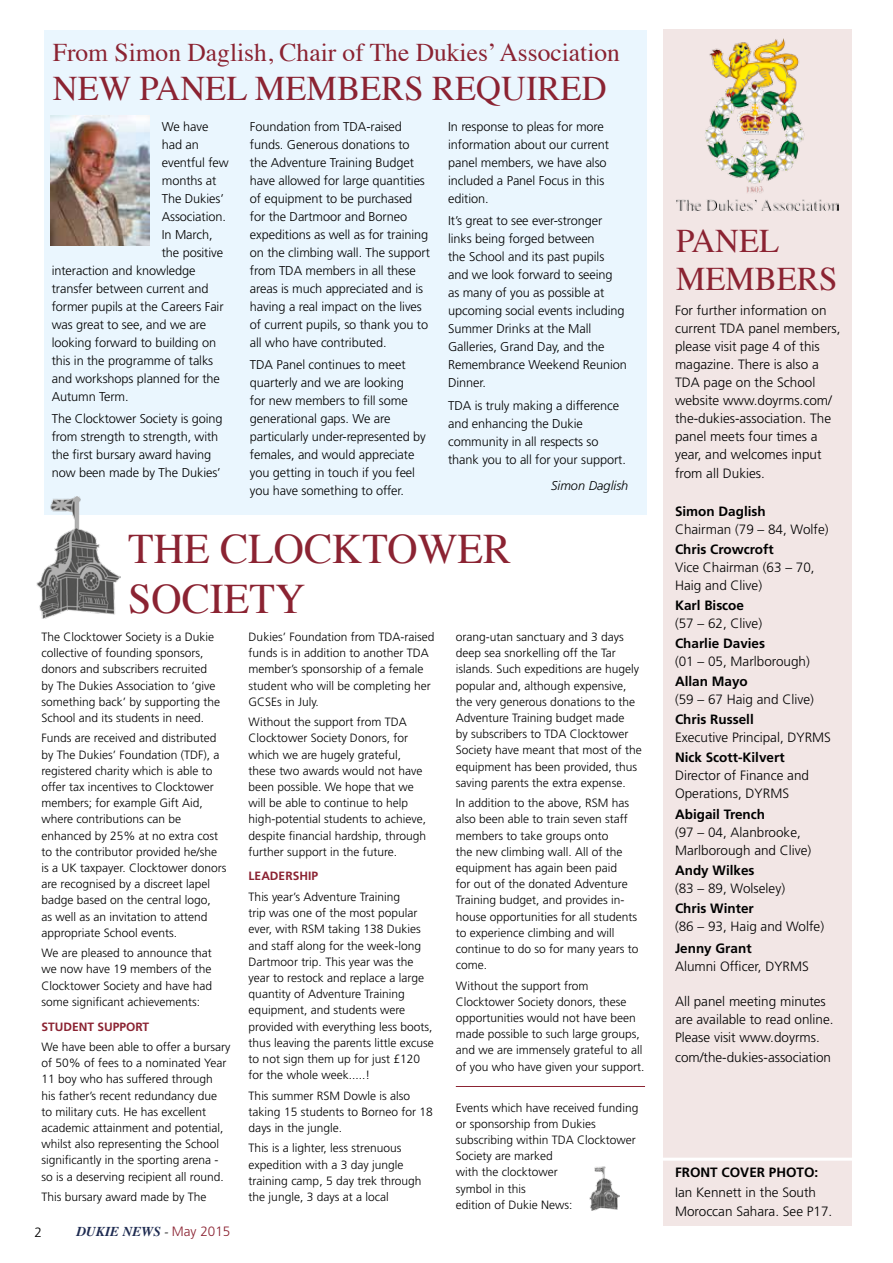
<style>
.page{position:relative;width:893px;height:1263px;background:#fff}
.page>*{position:absolute;margin:0;border:0;box-sizing:border-box;transform-origin:0 0}
.t1{font:42px/49.5px "Times";color:#8b2332}
.t2{font:34.5px "Times";color:#8b2332}
.t3{font:33px/37.5px "Times";color:#8b2332}
.t4{font:25.5px "Times";color:#8b2332}
.t5{font:300 13.5px/18px "Frutiger";color:#000}
.t6{font:700 13.5px "Frutiger";color:#000}
.t7{font:italic 700 13.5px "Times";color:#1e2b51}
.t8{font:300 12.75px/18px "Frutiger";letter-spacing:-.005em;color:#000}
.t9{font:italic 300 12.75px "Frutiger";color:#000}
.t10{font:300 12px/16.2px "Frutiger";color:#000}
.t11{font:700 12px "Frutiger";color:#8b2332}
.s1{font-family:"Minion Pro";font-weight:400;font-style:normal;color:#000}
.s2{font-family:"Frutiger";font-weight:300;font-style:normal;color:#8b2332}
</style>
<div class="page">
<div style="left:44px;top:30px;width:603px;height:484px;background:#eaf6fe"></div>
<img style="left:51px;top:116px;width:98px;height:129px">
<div style="left:663px;top:30px;width:189px;height:1196px;background:#f2e6e5"></div>
<img style="left:676px;top:38px;width:163px;height:172px">
<hr style="left:456px;top:1086px;width:189px;height:1px;background:#8b2332">
<hr style="left:658px;top:1158px;width:213px;height:3px;background:#fff">
<img style="left:36px;top:496px;width:85px;height:122px">
<img style="left:589px;top:1166px;width:31px;height:45px">
<h3 class="t4" style="left:53px;top:28px;width:569px">From Simon Daglish, Chair of The Dukies’ Association</h3>
<h2 class="t2" style="left:53px;top:57px;width:555px">NEW PANEL MEMBERS REQUIRED</h2>
<p class="t8" style="left:162px;top:117px;width:48px">We have</p>
<p class="t8" style="left:162px;top:135px;width:39px">had an</p>
<p class="t8" style="left:162px;top:153px;width:69px">eventful few</p>
<p class="t8" style="left:162px;top:171px;width:56px">months at</p>
<p class="t8" style="left:162px;top:189px;width:64px">The Dukies’</p>
<p class="t8" style="left:162px;top:207px;width:66px">Association.</p>
<p class="t8" style="left:162px;top:225px;width:52px">In March,</p>
<p class="t8" style="left:162px;top:243px;width:63px">the positive</p>
<p class="t8" style="left:52px;top:261px;width:145px">interaction and knowledge</p>
<p class="t8" style="left:52px;top:279px;width:158px">transfer between current and</p>
<p class="t8" style="left:52px;top:297px;width:173px">former pupils at the Careers Fair</p>
<p class="t8" style="left:52px;top:315px;width:156px">was great to see, and we are</p>
<p class="t8" style="left:52px;top:333px;width:166px">looking forward to building on</p>
<p class="t8" style="left:52px;top:351px;width:163px">this in the programme of talks</p>
<p class="t8" style="left:52px;top:369px;width:170px">and workshops planned for the</p>
<p class="t8" style="left:52px;top:387px;width:78px">Autumn Term.</p>
<p class="t8" style="left:52px;top:410px;width:172px">The Clocktower Society is going from strength to strength, with the first bursary award having now been made by The Dukies’</p>
<p class="t8" style="left:250px;top:117px;width:181px">Foundation from TDA-raised funds. Generous donations to the Adventure Training Budget have allowed for large quantities of equipment to be purchased for the Dartmoor and Borneo expeditions as well as for training on the climbing wall. The support from TDA members in all these areas is much appreciated and is having a real impact on the lives of current pupils, so thank you to all who have contributed.</p>
<p class="t8" style="left:250px;top:356px;width:177px">TDA Panel continues to meet quarterly and we are looking<br>for new members to fill some generational gaps. We are particularly under-represented by females, and would appreciate you getting in touch if you feel you have something to offer.</p>
<p class="t8" style="left:448px;top:117px;width:162px">In response to pleas for more information about our current panel members, we have also included a Panel Focus in this edition.</p>
<p class="t8" style="left:448px;top:212px;width:180px">It’s great to see ever-stronger links being forged between<br>the School and its past pupils and we look forward to seeing as many of you as possible at upcoming social events including<br>Summer Drinks at the Mall<br>Galleries, Grand Day, and the<br>Remembrance Weekend Reunion<br>Dinner.</p>
<p class="t8" style="left:448px;top:396px;width:179px">TDA is truly making a difference and enhancing the Dukie community in all respects so thank you to all for your support.</p>
<p class="t9" style="left:551px;top:478px;width:79px">Simon Daglish</p>
<h1 class="t1" style="left:128px;top:521px;width:385px">THE CLOCKTOWER<br>SOCIETY</h1>
<p class="t10" style="left:41px;top:629px;width:180px">The Clocktower Society is a Dukie collective of founding sponsors, donors and subscribers recruited by The Dukies Association to ‘give something back’ by supporting the School and its students in need.</p>
<p class="t10" style="left:41px;top:730px;width:186px">Funds are received and distributed by The Dukies’ Foundation (TDF), a registered charity which is able to offer tax incentives to Clocktower members; for example Gift Aid, where contributions can be enhanced by 25% at no extra cost to the contributor provided he/she is a UK taxpayer. Clocktower donors are recognised by a discreet lapel badge based on the central logo,<br>as well as an invitation to attend appropriate School events.</p>
<p class="t10" style="left:41px;top:945px;width:172px;text-align:justify">We are pleased to announce that we now have 19 members of the Clocktower Society and have had some significant achievements:</p>
<p class="t11" style="left:41px;top:1019px;width:109px">STUDENT SUPPORT</p>
<p class="t10" style="left:41px;top:1039px;width:191px">We have been able to offer a bursary of 50% of fees to a nominated Year 11 boy who has suffered through<br>his father’s recent redundancy due to military cuts. He has excellent academic attainment and potential, whilst also representing the School significantly in the sporting arena - so is a deserving recipient all round.</p>
<p class="t10" style="left:41px;top:1189px;width:167px">This bursary award made by The</p>
<p class="t5" style="left:35px;top:1224px;width:9px">2</p>
<p class="t7" style="left:77px;top:1219px;width:155px">DUKIE NEWS <span class="s1">-</span> <span class="s2">May 2015</span></p>
<p class="t10" style="left:249px;top:629px;width:187px">Dukies’ Foundation from TDA-raised funds is in addition to another TDA member’s sponsorship of a female student who will be completing her<br>GCSEs in July.</p>
<p class="t10" style="left:249px;top:714px;width:179px">Without the support from TDA<br>Clocktower Society Donors, for which we are hugely grateful, these two awards would not have been possible. We hope that we will be able to continue to help high-potential students to achieve, despite financial hardship, through further support in the future.</p>
<p class="t11" style="left:249px;top:869px;width:71px">LEADERSHIP</p>
<p class="t10" style="left:249px;top:889px;width:187px">This year’s Adventure Training<br>trip was one of the most popular ever, with RSM taking 138 Dukies and staff along for the week-long<br>Dartmoor trip. This year was the year to restock and replace a large quantity of Adventure Training equipment, and students were provided with everything less boots, thus leaving the parents little excuse to not sign them up for just £120 for the whole week.....!</p>
<p class="t10" style="left:249px;top:1087px;width:186px">This summer RSM Dowle is also taking 15 students to Borneo for 18 days in the jungle.</p>
<p class="t10" style="left:249px;top:1140px;width:174px">This is a lighter, less strenuous expedition with a 3 day jungle training camp, 5 day trek through the jungle, 3 days at a local</p>
<p class="t10" style="left:456px;top:629px;width:187px">orang-utan sanctuary and 3 days deep sea snorkelling off the Tar islands. Such expeditions are hugely popular and, although expensive, the very generous donations to the Adventure Training budget made<br>by subscribers to TDA Clocktower Society have meant that most of the equipment has been provided, thus saving parents the extra expense.</p>
<p class="t10" style="left:456px;top:795px;width:184px">In addition to the above, RSM has also been able to train seven staff members to take groups onto<br>the new climbing wall. All of the equipment has again been paid<br>for out of the donated Adventure<br>Training budget, and provides in&shy;house opportunities for all students to experience climbing and will continue to do so for many years to come.</p>
<p class="t10" style="left:456px;top:977px;width:190px">Without the support from Clocktower Society donors, these opportunities would not have been made possible to such large groups, and we are immensely grateful to all of you who have given your support.</p>
<p class="t10" style="left:456px;top:1099px;width:184px">Events which have received funding or sponsorship from Dukies subscribing within TDA Clocktower<br>Society are marked<br>with the clocktower<br>symbol in this<br>edition of Dukie News:</p>
<h3 class="t3" style="left:676px;top:220px;width:163px">PANEL<br>MEMBERS</h3>
<p class="t5" style="left:675px;top:301px;width:167px">For further information on current TDA panel members, please visit page 4 of this magazine. There is also a<br>TDA page on the School website www.doyrms.com/ the-dukies-association. The panel meets four times a year, and welcomes input</p>
<p class="t5" style="left:675px;top:464px;width:91px">from all Dukies.</p>
<p class="t6" style="left:675px;top:503px;width:92px">Simon Daglish</p>
<p class="t5" style="left:675px;top:520px;width:155px">Chairman (79 – 84, Wolfe)</p>
<p class="t6" style="left:675px;top:541px;width:100px">Chris Crowcroft</p>
<p class="t5" style="left:675px;top:558px;width:141px">Vice Chairman (63 – 70,<br>Haig and Clive)</p>
<p class="t6" style="left:675px;top:597px;width:71px">Karl Biscoe</p>
<p class="t5" style="left:675px;top:614px;width:89px">(57 – 62, Clive)</p>
<p class="t6" style="left:675px;top:635px;width:92px">Charlie Davies</p>
<p class="t5" style="left:675px;top:652px;width:136px">(01 – 05, Marlborough)</p>
<p class="t6" style="left:675px;top:673px;width:74px">Allan Mayo</p>
<p class="t5" style="left:675px;top:690px;width:140px">(59 – 67 Haig and Clive)</p>
<p class="t6" style="left:675px;top:712px;width:80px">Chris Russell</p>
<p class="t5" style="left:675px;top:728px;width:157px">Executive Principal, DYRMS</p>
<p class="t6" style="left:675px;top:750px;width:111px">Nick Scott-Kilvert</p>
<p class="t5" style="left:675px;top:767px;width:136px">Director of Finance and<br>Operations, DYRMS</p>
<p class="t6" style="left:675px;top:806px;width:92px">Abigail Trench</p>
<p class="t5" style="left:675px;top:823px;width:138px">(97 – 04, Alanbrooke,<br>Marlborough and Clive)</p>
<p class="t6" style="left:675px;top:862px;width:81px">Andy Wilkes</p>
<p class="t5" style="left:675px;top:879px;width:112px">(83 – 89, Wolseley)</p>
<p class="t6" style="left:675px;top:900px;width:80px">Chris Winter</p>
<p class="t5" style="left:675px;top:917px;width:151px">(86 – 93, Haig and Wolfe)</p>
<p class="t6" style="left:675px;top:940px;width:78px">Jenny Grant</p>
<p class="t5" style="left:675px;top:957px;width:135px">Alumni Officer, DYRMS</p>
<p class="t5" style="left:675px;top:992px;width:160px">All panel meeting minutes are available to read online.<br>Please visit www.doyrms.</p>
<p class="t5" style="left:675px;top:1048px;width:158px">com/the-dukies-association</p>
<p class="t6" style="left:675px;top:1165px;width:145px">FRONT COVER PHOTO:</p>
<p class="t5" style="left:675px;top:1182px;width:159px;line-height:19.5px">Ian Kennett in the South<br>Moroccan Sahara. See P17.</p>
</div>
